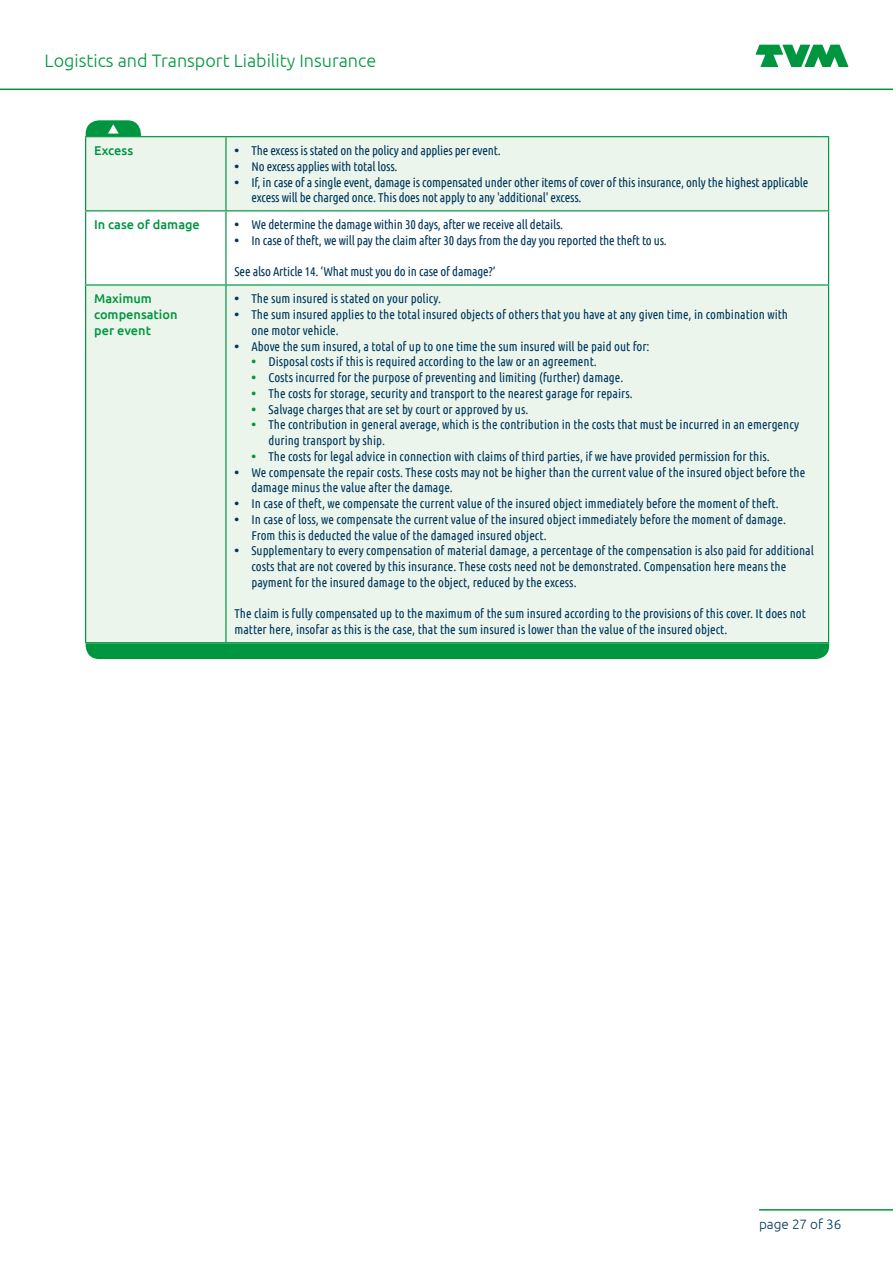
<style>
.page{position:relative;width:893px;height:1263px;background:#fff}
.page>*{position:absolute;margin:0;border:0;box-sizing:border-box;transform-origin:0 0}
.t1{font:300 18px "Ubuntu";color:#00963f}
.t2{font:300 13.5px "Ubuntu";color:#00375b}
.tabel-tekst_8_5pt_blauw{font:12.75px/15.8px "Ubuntu Condensed";color:#00375b}
.T_Body_vraag_-_24{font:500 12.75px/15.8px "Ubuntu";color:#00963f}
.s1{font-family:"Ubuntu";font-weight:700}
.s2{font-family:"Ubuntu";font-weight:700;color:#00963f}
</style>
<div class="page">
<svg style="left:756px;top:45px;width:92px;height:22px"></svg>
<hr style="left:0;top:89px;width:893px;height:1px;background:#00963f">
<hr style="left:759px;top:1209px;width:134px;height:1px;background:#00963f">
<svg style="left:86px;top:137px;width:742px;height:505px;background:#edf6ee"></svg>
<hr style="left:225px;top:137px;width:2px;height:73px;background:#00963f">
<hr style="left:225px;top:211px;width:2px;height:73px;background:#00963f">
<hr style="left:225px;top:286px;width:2px;height:356px;background:#00963f">
<hr style="left:85px;top:136px;width:141px;height:1px;background:#00963f">
<hr style="left:85px;top:137px;width:1px;height:73px;background:#00963f">
<hr style="left:226px;top:136px;width:603px;height:1px;background:#00963f">
<hr style="left:828px;top:137px;width:1px;height:73px;background:#00963f">
<hr style="left:85px;top:211px;width:1px;height:73px;background:#00963f">
<hr style="left:828px;top:211px;width:1px;height:73px;background:#00963f">
<hr style="left:85px;top:284px;width:141px;height:2px;background:#00963f">
<hr style="left:85px;top:286px;width:1px;height:356px;background:#00963f">
<hr style="left:226px;top:284px;width:603px;height:2px;background:#00963f">
<hr style="left:828px;top:286px;width:1px;height:356px;background:#00963f">
<hr style="left:85px;top:210px;width:141px;height:1px;background:#00963f">
<hr style="left:226px;top:210px;width:603px;height:1px;background:#00963f">
<hr style="left:85px;top:642px;width:141px;height:1px;background:#00963f">
<hr style="left:226px;top:642px;width:603px;height:1px;background:#00963f">
<svg style="left:86px;top:120px;width:55px;height:16px"></svg>
<div style="left:86px;top:643px;width:743px;height:16px;background:#00963f"></div>
<h1 class="t1" style="left:45px;top:50px;width:333px">Logistics and Transport Liability Insurance</h1>
<p class="T_Body_vraag_-_24" style="left:94px;top:142px;width:41px">Excess</p>
<p class="tabel-tekst_8_5pt_blauw" style="left:234px;top:142px;width:268px"><span class="s1">•</span> The excess is stated on the policy and applies per event.</p>
<p class="tabel-tekst_8_5pt_blauw" style="left:234px;top:158px;width:164px"><span class="s1">•</span> No excess applies with total loss.</p>
<p class="tabel-tekst_8_5pt_blauw" style="left:251px;top:174px;width:558px;text-indent:-17px"><span class="s1">•</span> If, in case of a single event, damage is compensated under other items of cover of this insurance, only the highest applicable excess will be charged once. This does not apply to any 'additional' excess.</p>
<p class="T_Body_vraag_-_24" style="left:94px;top:216px;width:107px">In case of damage</p>
<p class="tabel-tekst_8_5pt_blauw" style="left:234px;top:216px;width:330px"><span class="s1">•</span> We determine the damage within 30 days, after we receive all details.</p>
<p class="tabel-tekst_8_5pt_blauw" style="left:234px;top:232px;width:434px"><span class="s1">•</span> In case of theft, we will pay the claim after 30 days from the day you reported the theft to us.</p>
<p class="tabel-tekst_8_5pt_blauw" style="left:234px;top:264px;width:263px">See also Article 14. ‘What must you do in case of damage?’</p>
<p class="T_Body_vraag_-_24" style="left:94px;top:290px;width:85px">Maximum compensation per event</p>
<p class="tabel-tekst_8_5pt_blauw" style="left:234px;top:291px;width:208px"><span class="s1">•</span> The sum insured is stated on your policy.</p>
<p class="tabel-tekst_8_5pt_blauw" style="left:251px;top:306px;width:538px;text-indent:-17px"><span class="s1">•</span> The sum insured applies to the total insured objects of others that you have at any given time, in combination with one motor vehicle.</p>
<p class="tabel-tekst_8_5pt_blauw" style="left:234px;top:338px;width:417px"><span class="s1">•</span> Above the sum insured, a total of up to one time the sum insured will be paid out for:</p>
<p class="tabel-tekst_8_5pt_blauw" style="left:251px;top:354px;width:347px"><span class="s2">•</span> Disposal costs if this is required according to the law or an agreement.</p>
<p class="tabel-tekst_8_5pt_blauw" style="left:251px;top:369px;width:373px"><span class="s2">•</span> Costs incurred for the purpose of preventing and limiting (further) damage.</p>
<p class="tabel-tekst_8_5pt_blauw" style="left:251px;top:385px;width:383px"><span class="s2">•</span> The costs for storage, security and transport to the nearest garage for repairs.</p>
<p class="tabel-tekst_8_5pt_blauw" style="left:251px;top:401px;width:278px"><span class="s2">•</span> Salvage charges that are set by court or approved by us.</p>
<p class="tabel-tekst_8_5pt_blauw" style="left:268px;top:417px;width:532px;text-indent:-17px"><span class="s2">•</span> The contribution in general average, which is the contribution in the costs that must be incurred in an emergency during transport by ship.</p>
<p class="tabel-tekst_8_5pt_blauw" style="left:251px;top:448px;width:520px"><span class="s2">•</span> The costs for legal advice in connection with claims of third parties, if we have provided permission for this.</p>
<p class="tabel-tekst_8_5pt_blauw" style="left:251px;top:464px;width:555px;text-indent:-17px"><span class="s1">•</span> We compensate the repair costs. These costs may not be higher than the current value of the insured object before the damage minus the value after the damage.</p>
<p class="tabel-tekst_8_5pt_blauw" style="left:234px;top:495px;width:546px"><span class="s1">•</span> In case of theft, we compensate the current value of the insured object immediately before the moment of theft.</p>
<p class="tabel-tekst_8_5pt_blauw" style="left:251px;top:511px;width:536px;text-indent:-17px"><span class="s1">•</span> In case of loss, we compensate the current value of the insured object immediately before the moment of damage.<br>From this is deducted the value of the damaged insured object.</p>
<p class="tabel-tekst_8_5pt_blauw" style="left:251px;top:543px;width:564px;text-indent:-17px"><span class="s1">•</span> Supplementary to every compensation of material damage, a percentage of the compensation is also paid for additional costs that are not covered by this insurance. These costs need not be demonstrated. Compensation here means the payment for the insured damage to the object, reduced by the excess.</p>
<p class="tabel-tekst_8_5pt_blauw" style="left:234px;top:606px;width:573px">The claim is fully compensated up to the maximum of the sum insured according to the provisions of this cover. It does not matter here, insofar as this is the case, that the sum insured is lower than the value of the insured object.</p>
<p class="t2" style="left:759px;top:1216px;width:84px">page 27 of 36</p>
</div>
